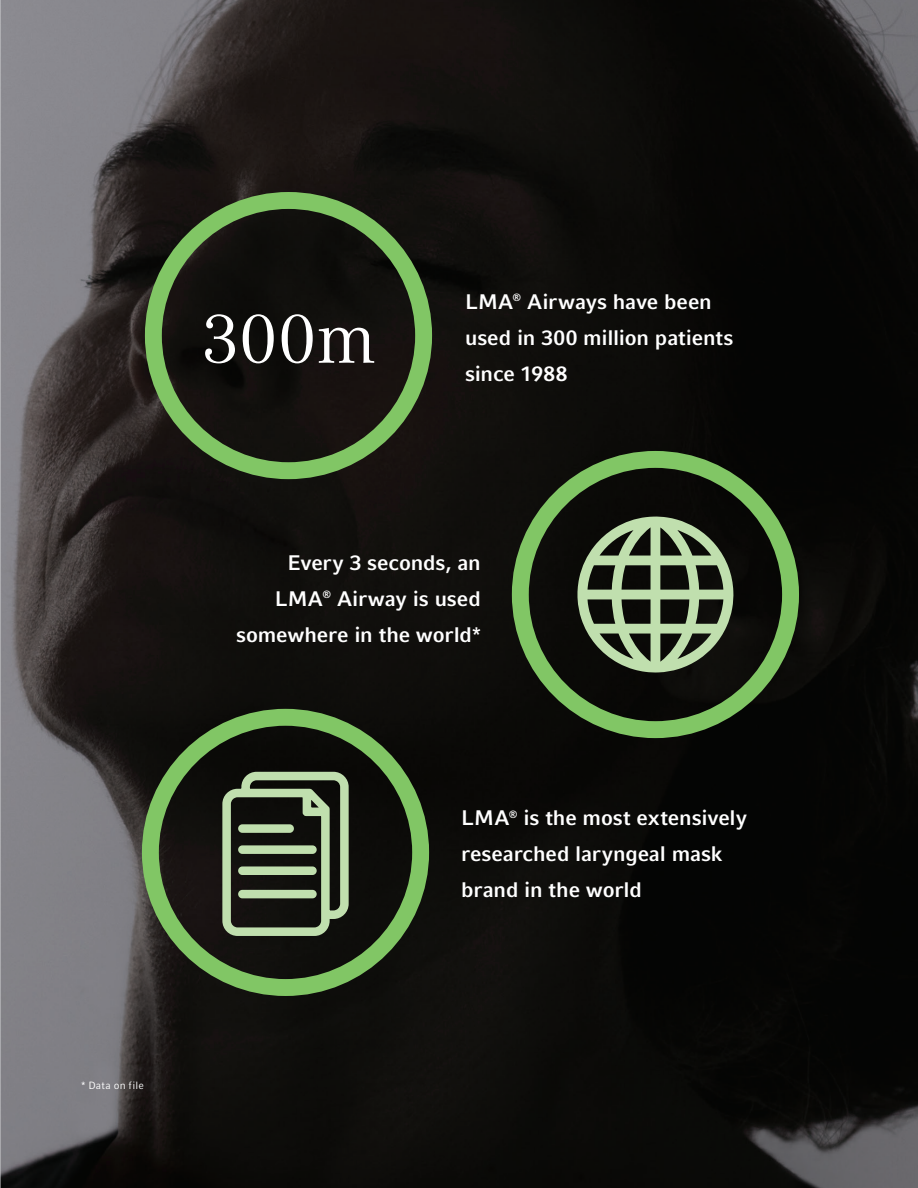
<style>
.page{position:relative;width:918px;height:1188px;background:#fff}
.page>*{position:absolute;margin:0;border:0;box-sizing:border-box;transform-origin:0 0}
.t1{font:69px "Compatil Text LT Pro";color:#fff}
.Graph_1_Underline{font:700 21px/36px "Compatil Fact LT Pro";letter-spacing:-.005em;color:#fff}
.Footnote{font:10.5px "Compatil Fact LT Pro";letter-spacing:.02em;color:#fff}
</style>
<div class="page">
<img style="left:1px;top:0;width:917px;height:1188px">
<div style="left:145px;top:192px;width:287px;height:287px;border:17px solid #81c665;border-radius:50%"></div>
<div style="left:512px;top:451px;width:287px;height:287px;border:17px solid #81c665;border-radius:50%"></div>
<svg style="left:577px;top:516px;width:157px;height:157px;background:#5f6d55"></svg>
<div style="left:142px;top:709px;width:287px;height:287px;border:17px solid #81c665;border-radius:50%"></div>
<svg style="left:221px;top:770px;width:129px;height:168px;background:#55614c"></svg>
<hr style="left:0;top:0;width:1px;height:1188px;background:#d1d2d4">
<p class="t1" style="left:201px;top:299px;width:176px">300m</p>
<p class="Graph_1_Underline" style="left:465px;top:283px;width:270px">LMA<sup>®</sup> Airways have been used in 300 million patients since 1988</p>
<p class="Graph_1_Underline" style="left:236px;top:544px;width:246px;text-align:right">Every 3 seconds, an<br>LMA<sup>®</sup> Airway is used somewhere in the world*</p>
<p class="Graph_1_Underline" style="left:461px;top:800px;width:287px">LMA<sup>®</sup> is the most extensively researched laryngeal mask brand in the world</p>
<p class="Footnote" style="left:81px;top:1079px;width:64px">* Data on file</p>
</div>
